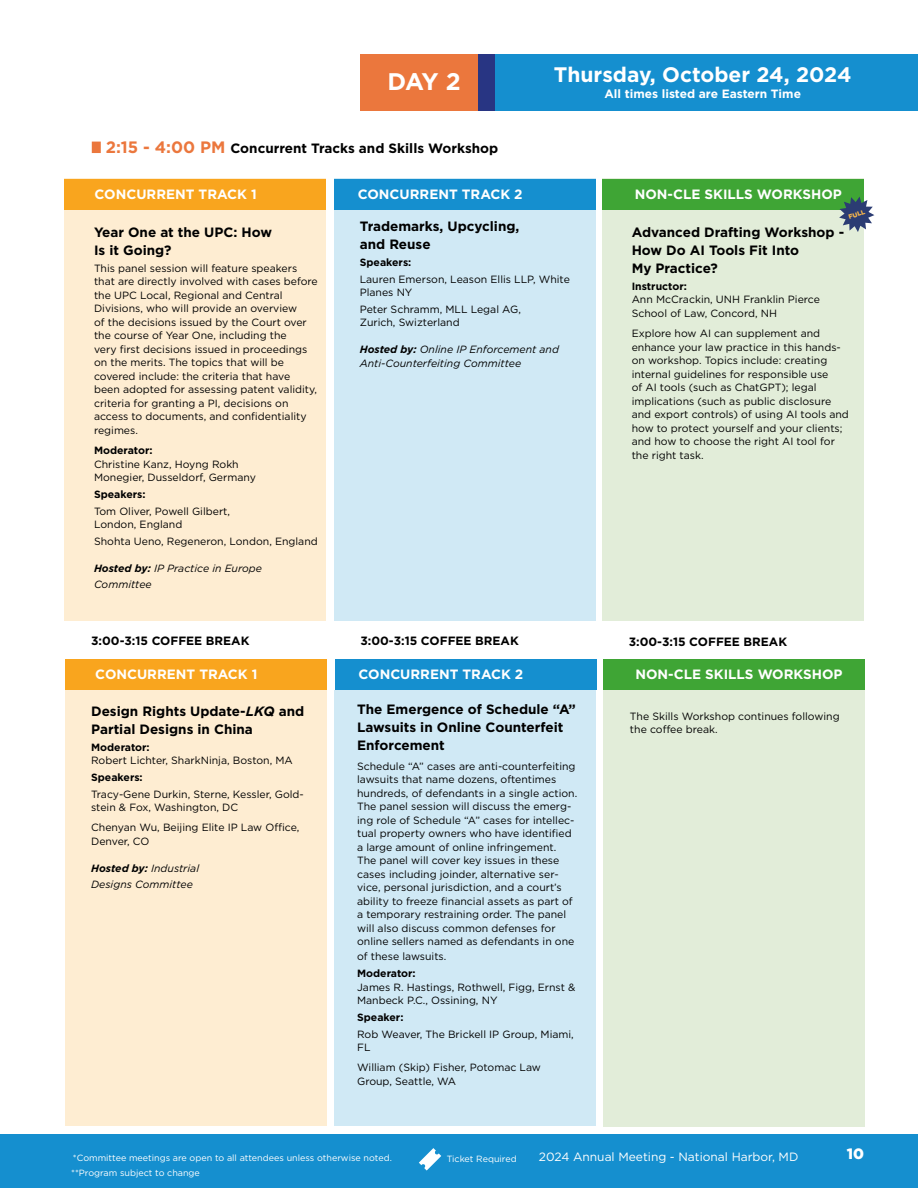
<style>
.page{position:relative;width:918px;height:1188px;background:#fff}
.page>*{position:absolute;margin:0;border:0;box-sizing:border-box;transform-origin:0 0}
.t1{font:700 24px "Gotham";color:#fff}
.t2{font:700 21px "Gotham";color:#fff}
.t3{font:900 15px "Gotham";color:#fff}
.t4{font:700 13.5px/18px "Gotham";color:#000}
.t5{font:700 13.5px "Gotham";color:#fff}
.t6{font:700 12px "Gotham";color:#000}
.t7{font:12px "Gotham";color:#fff}
.t8{font:700 12px "Gotham";color:#fff}
.t9{font:10.5px/13.5px "Gotham";color:#000}
.t10{font:italic 10.5px/16.5px "Gotham";color:#000}
.t11{font:700 10.5px "Gotham";color:#000}
.t12{font:9px "Gotham";color:#fff}
.t13{font:900 6.3px "Gotham";color:#fab74b}
.s1{font-size:16.5px;color:#eb773d}
.s2{font-weight:700}
.s3{font-style:italic}
</style>
<div class="page">
<div style="left:361px;top:54px;width:430px;height:57px;background:#eb773d"></div>
<div style="left:488px;top:54px;width:430px;height:57px;background:#158fcf"></div>
<div style="left:478px;top:54px;width:16px;height:57px;background:#283583"></div>
<div style="left:92px;top:142px;width:9px;height:11px;background:#eb773d"></div>
<div style="left:64px;top:179px;width:262px;height:442px;background:#feedd2"></div>
<div style="left:64px;top:179px;width:262px;height:31px;background:#f9a51e"></div>
<div style="left:602px;top:179px;width:262px;height:442px;background:#e2edd9"></div>
<div style="left:602px;top:179px;width:262px;height:31px;background:#3fa535"></div>
<div style="left:334px;top:179px;width:262px;height:442px;background:#d0e9f5"></div>
<div style="left:334px;top:179px;width:262px;height:31px;background:#158fcf"></div>
<svg style="left:839px;top:197px;width:35px;height:35px"></svg>
<div style="left:603px;top:690px;width:261px;height:436px;background:#e2edd9"></div>
<div style="left:335px;top:690px;width:261px;height:435px;background:#d0e9f5"></div>
<div style="left:65px;top:690px;width:262px;height:435px;background:#feedd2"></div>
<div style="left:0;top:1134px;width:918px;height:54px;background:#158fcf"></div>
<svg style="left:419px;top:1148px;width:22px;height:23px"></svg>
<div style="left:65px;top:659px;width:262px;height:31px;background:#f9a51e"></div>
<div style="left:603px;top:659px;width:262px;height:31px;background:#3fa535"></div>
<div style="left:335px;top:659px;width:262px;height:31px;background:#158fcf"></div>
<h1 class="t1" style="left:387px;top:66px;width:75px">DAY 2</h1>
<p class="t4" style="left:106px;top:139px;width:394px"><span class="s1">2:15 - 4:00 PM</span> Concurrent Tracks and Skills Workshop</p>
<h2 class="t2" style="left:554px;top:60px;width:299px">Thursday, October 24, 2024</h2>
<p class="t8" style="left:604px;top:86px;width:198px">All times listed are Eastern Time</p>
<p class="t5" style="left:95px;top:185px;width:164px">CONCURRENT TRACK 1</p>
<p class="t5" style="left:358px;top:185px;width:166px">CONCURRENT TRACK 2</p>
<p class="t5" style="left:635px;top:185px;width:209px">NON-CLE SKILLS WORKSHOP</p>
<p class="t4" style="left:94px;top:223px;width:180px">Year One at the UPC: How<br>Is it Going?</p>
<p class="t9" style="left:94px;top:261px;width:225px">This panel session will feature speakers that are directly involved with cases before the UPC Local, Regional and Central Divisions, who will provide an overview<br>of the decisions issued by the Court over the course of Year One, including the<br>very first decisions issued in proceedings on the merits. The topics that will be covered include: the criteria that have been adopted for assessing patent validity, criteria for granting a PI, decisions on access to documents, and confidentiality regimes.</p>
<p class="t11" style="left:94px;top:444px;width:60px">Moderator:</p>
<p class="t9" style="left:94px;top:457px;width:163px">Christine Kanz, Hoyng Rokh<br>Monegier, Dusseldorf, Germany</p>
<p class="t11" style="left:94px;top:487px;width:53px">Speakers:</p>
<p class="t9" style="left:94px;top:504px;width:138px">Tom Oliver, Powell Gilbert,<br>London, England</p>
<p class="t9" style="left:94px;top:534px;width:225px">Shohta Ueno, Regeneron, London, England</p>
<p class="t10" style="left:94px;top:560px;width:169px"><span class="s2">Hosted by:</span> IP Practice in Europe<br>Committee</p>
<p class="t6" style="left:91px;top:632px;width:160px">3:00-3:15 COFFEE BREAK</p>
<p class="t4" style="left:360px;top:217px;width:161px">Trademarks, Upcycling, and Reuse</p>
<p class="t11" style="left:360px;top:255px;width:53px">Speakers:</p>
<p class="t9" style="left:360px;top:272px;width:212px">Lauren Emerson, Leason Ellis LLP, White<br>Planes NY</p>
<p class="t9" style="left:360px;top:302px;width:163px">Peter Schramm, MLL Legal AG,<br>Zurich, Swizterland</p>
<p class="t10" style="left:360px;top:343px;width:201px;line-height:13.5px"><span class="s2">Hosted by:</span> Online IP Enforcement and<br>Anti-Counterfeiting Committee</p>
<p class="t6" style="left:360px;top:632px;width:160px">3:00-3:15 COFFEE BREAK</p>
<p class="t13" style="left:848px;top:213px;width:18px;rotate:-18deg">FULL</p>
<p class="t4" style="left:632px;top:223px;width:214px">Advanced Drafting Workshop -<br>How Do AI Tools Fit Into<br>My Practice?</p>
<p class="t11" style="left:632px;top:279px;width:57px">Instructor:</p>
<p class="t9" style="left:632px;top:293px;width:190px">Ann McCrackin, UNH Franklin Pierce<br>School of Law, Concord, NH</p>
<p class="t9" style="left:632px;top:326px;width:219px">Explore how AI can supplement and enhance your law practice in this hands&shy;on workshop. Topics include: creating internal guidelines for responsible use<br>of AI tools (such as ChatGPT); legal implications (such as public disclosure and export controls) of using AI tools and how to protect yourself and your clients; and how to choose the right AI tool for the right task.</p>
<p class="t6" style="left:629px;top:633px;width:160px">3:00-3:15 COFFEE BREAK</p>
<p class="t5" style="left:95px;top:665px;width:164px">CONCURRENT TRACK 1</p>
<p class="t5" style="left:359px;top:665px;width:166px">CONCURRENT TRACK 2</p>
<p class="t5" style="left:636px;top:665px;width:209px">NON-CLE SKILLS WORKSHOP</p>
<p class="t4" style="left:91px;top:702px;width:215px">Design Rights Update-<span class="s3">LKQ</span> and<br>Partial Designs in China</p>
<p class="t11" style="left:91px;top:740px;width:60px">Moderator:</p>
<p class="t9" style="left:91px;top:753px;width:203px">Robert Lichter, SharkNinja, Boston, MA</p>
<p class="t11" style="left:91px;top:770px;width:53px">Speakers:</p>
<p class="t9" style="left:91px;top:787px;width:214px">Tracy-Gene Durkin, Sterne, Kessler, Gold&shy;stein &amp; Fox, Washington, DC</p>
<p class="t9" style="left:91px;top:821px;width:210px">Chenyan Wu, Beijing Elite IP Law Office,<br>Denver, CO</p>
<p class="t10" style="left:91px;top:860px;width:109px"><span class="s2">Hosted by:</span> Industrial<br>Designs Committee</p>
<p class="t4" style="left:357px;top:700px;width:220px">The Emergence of Schedule “A”<br>Lawsuits in Online Counterfeit<br>Enforcement</p>
<p class="t9" style="left:357px;top:759px;width:222px">Schedule “A” cases are anti-counterfeiting lawsuits that name dozens, oftentimes hundreds, of defendants in a single action.<br>The panel session will discuss the emerg&shy;ing role of Schedule “A” cases for intellec&shy;tual property owners who have identified a large amount of online infringement.<br>The panel will cover key issues in these cases including joinder, alternative ser&shy;vice, personal jurisdiction, and a court’s ability to freeze financial assets as part of a temporary restraining order. The panel will also discuss common defenses for online sellers named as defendants in one</p>
<p class="t9" style="left:357px;top:950px;width:91px">of these lawsuits.</p>
<p class="t11" style="left:357px;top:966px;width:60px">Moderator:</p>
<p class="t9" style="left:357px;top:980px;width:220px">James R. Hastings, Rothwell, Figg, Ernst &amp;<br>Manbeck P.C., Ossining, NY</p>
<p class="t11" style="left:357px;top:1010px;width:48px">Speaker:</p>
<p class="t9" style="left:357px;top:1027px;width:218px">Rob Weaver, The Brickell IP Group, Miami,<br>FL</p>
<p class="t9" style="left:357px;top:1061px;width:185px">William (Skip) Fisher, Potomac Law<br>Group, Seattle, WA</p>
<p class="t9" style="left:630px;top:709px;width:211px">The Skills Workshop continues following the coffee break.</p>
<p class="t12" style="left:73px;top:1152px;width:321px">*Committee meetings are open to all attendees unless otherwise noted.</p>
<p class="t12" style="left:447px;top:1153px;width:71px">Ticket Required</p>
<p class="t12" style="left:71px;top:1167px;width:130px">**Program subject to change</p>
<p class="t7" style="left:539px;top:1149px;width:261px">2024 Annual Meeting - National Harbor, MD</p>
<h3 class="t3" style="left:847px;top:1143px;width:19px">10</h3>
</div>
